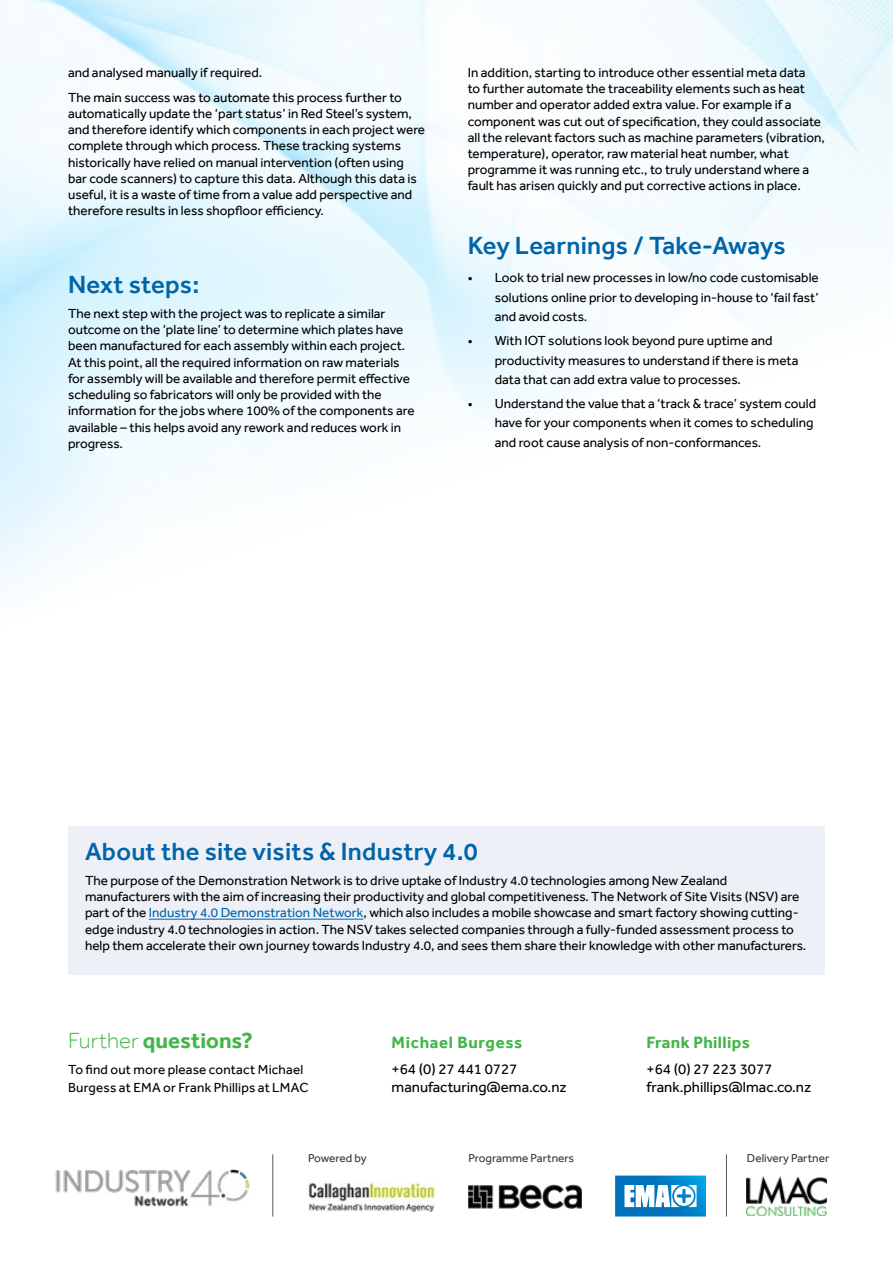
<style>
.page{position:relative;width:893px;height:1263px;background:#fff}
.page>*{position:absolute;margin:0;border:0;box-sizing:border-box;transform-origin:0 0}
.t1{font:500 25.5px "Effra";letter-spacing:.01em;color:#0064a8}
.t2{font:700 22.5px "Effra";color:#42b649}
.t3{font:700 16.8px "Effra";letter-spacing:.04em;color:#42b649}
.t4{font:700 16.8px "Effra";letter-spacing:.02em;color:#42b649}
.t5{font:15px/18px "Effra";color:#000}
.t6{font:13.5px/16.2px "Effra";color:#000}
.t7{font:11.85px "Effra";color:#383936}
.t8{font:11.85px "Effra";letter-spacing:-.02em;color:#383936}
.s1{color:#0064a8}
.s2{font-weight:300}
</style>
<div class="page">
<div style="left:68px;top:826px;width:757px;height:149px;background:#eef0f7"></div>
<hr style="left:149px;top:919px;width:214px;height:1px;background:#0064a8">
<img style="left:55px;top:1169px;width:194px;height:38px">
<img style="left:747px;top:1176px;width:80px;height:40px">
<hr style="left:273px;top:1154px;width:1px;height:62px;background:#58595b">
<hr style="left:726px;top:1154px;width:1px;height:62px;background:#58595b">
<img style="left:308px;top:1182px;width:127px;height:30px">
<svg style="left:615px;top:1175px;width:91px;height:41px"></svg>
<img style="left:468px;top:1184px;width:113px;height:25px">
<p class="t6" style="left:68px;top:60px;width:335px;line-height:24.8px">and analysed manually if required.<br>The main success was to automate this process further to</p>
<p class="t6" style="left:68px;top:105px;width:359px">automatically update the ‘part status’ in Red Steel’s system, and therefore identify which components in each project were complete through which process. These tracking systems historically have relied on manual intervention (often using bar code scanners) to capture this data. Although this data is useful, it is a waste of time from a value add perspective and therefore results in less shopfloor efficiency.</p>
<h1 class="t1" style="left:68px;top:270px;width:133px">Next steps:</h1>
<p class="t6" style="left:68px;top:305px;width:348px">The next step with the project was to replicate a similar outcome on the ‘plate line’ to determine which plates have been manufactured for each assembly within each project.<br>At this point, all the required information on raw materials for assembly will be available and therefore permit effective scheduling so fabricators will only be provided with the information for the jobs where 100% of the components are available – this helps avoid any rework and reduces work in progress.</p>
<p class="t6" style="left:468px;top:64px;width:359px">In addition, starting to introduce other essential meta data<br>to further automate the traceability elements such as heat number and operator added extra value. For example if a component was cut out of specification, they could associate all the relevant factors such as machine parameters (vibration, temperature), operator, raw material heat number, what programme it was running etc., to truly understand where a fault has arisen quickly and put corrective actions in place.</p>
<h1 class="t1" style="left:468px;top:231px;width:319px">Key Learnings / Take-Aways</h1>
<p class="t6" style="left:495px;top:268px;width:326px;line-height:19.5px;text-align:justify;text-indent:-27px">• Look to trial new processes in low/no code customisable solutions online prior to developing in-house to ‘fail fast’ and avoid costs.</p>
<p class="t6" style="left:495px;top:331px;width:305px;line-height:19.5px;text-indent:-27px">• With IOT solutions look beyond pure uptime and productivity measures to understand if there is meta data that can add extra value to processes.</p>
<p class="t6" style="left:495px;top:393px;width:323px;line-height:19.5px;text-indent:-27px">• Understand the value that a ‘track &amp; trace’ system could have for your components when it comes to scheduling and root cause analysis of non-conformances.</p>
<h1 class="t1" style="left:85px;top:836px;width:394px">About the site visits &amp; Industry 4.0</h1>
<p class="t6" style="left:85px;top:872px;width:723px">The purpose of the Demonstration Network is to drive uptake of Industry 4.0 technologies among New Zealand manufacturers with the aim of increasing their productivity and global competitiveness. The Network of Site Visits (NSV) are part of the <span class="s1">Industry 4.0 Demonstration Network</span>, which also includes a mobile showcase and smart factory showing cutting&shy;edge industry 4.0 technologies in action. The NSV takes selected companies through a fully-funded assessment process to help them accelerate their own journey towards Industry 4.0, and sees them share their knowledge with other manufacturers.</p>
<h2 class="t2" style="left:68px;top:1026px;width:186px"><span class="s2">Further</span> questions?</h2>
<p class="t6" style="left:68px;top:1060px;width:242px;line-height:18px">To find out more please contact Michael<br>Burgess at EMA or Frank Phillips at LMAC</p>
<p class="t3" style="left:392px;top:1032px;width:132px">Michael Burgess</p>
<p class="t5" style="left:392px;top:1060px;width:177px">+64 (0) 27 441 0727 manufacturing@ema.co.nz</p>
<p class="t4" style="left:647px;top:1032px;width:105px">Frank Phillips</p>
<p class="t5" style="left:647px;top:1060px;width:166px">+64 (0) 27 223 3077 frank.phillips@lmac.co.nz</p>
<p class="t8" style="left:308px;top:1151px;width:60px">Powered by</p>
<p class="t7" style="left:468px;top:1151px;width:107px">Programme Partners</p>
<p class="t7" style="left:747px;top:1151px;width:84px">Delivery Partner</p>
</div>
